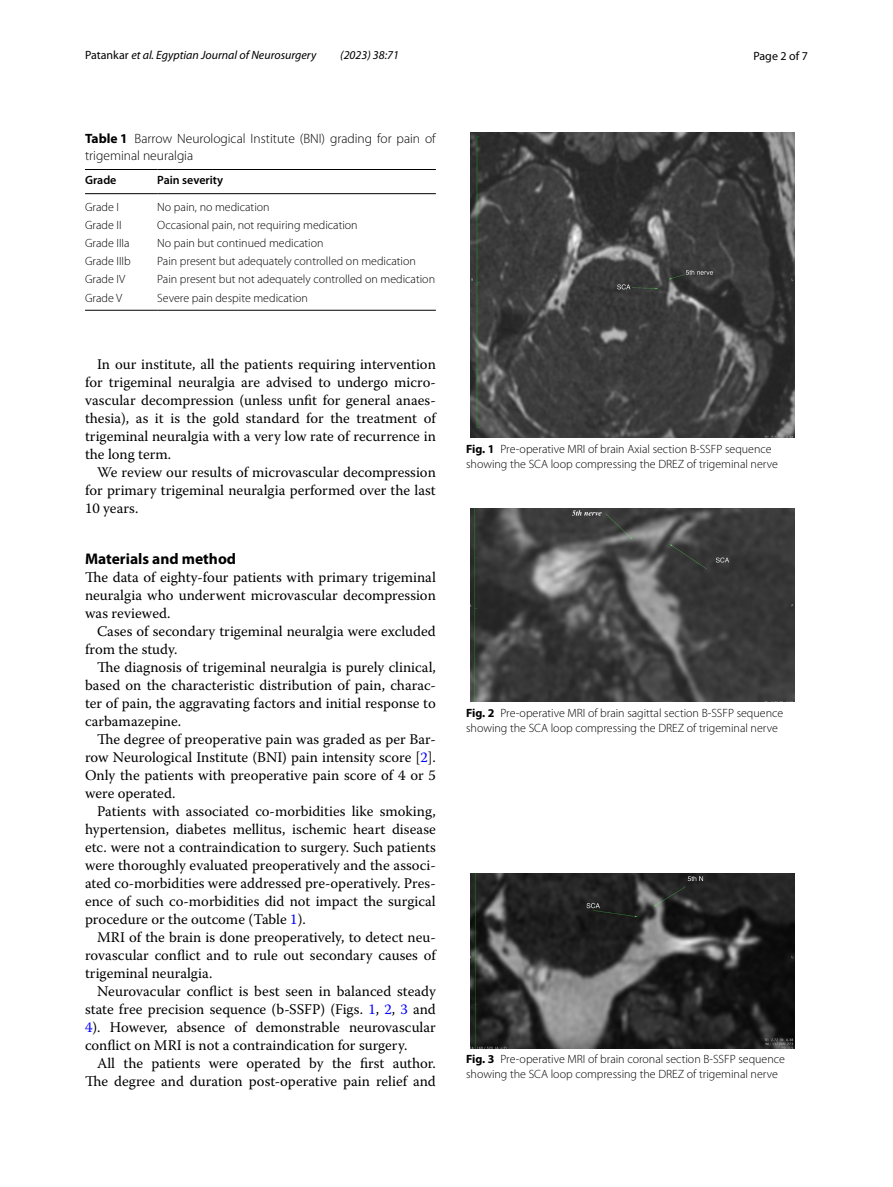
<style>
.page{position:relative;width:893px;height:1187px;background:#fff}
.page>*{position:absolute;margin:0;border:0;box-sizing:border-box;transform-origin:0 0}
.t1{font:700 15.45px "Myriad Pro";color:#000}
.t2{font:14.7px/18px "Warnock Pro";color:#000;text-align:justify}
.t3{font:300 13.5px/16.5px "Myriad Pro";color:#000}
.t4{font:300 12px/15px "Myriad Pro";color:#000}
.t5{font:italic 12px "Myriad Pro";color:#000}
.t6{font:600 12px "Myriad Pro";color:#000}
.t7{font:12px "Myriad Pro";color:#000}
.s1{font-style:normal}
.s2{font-weight:700}
.s3{color:#00f}
</style>
<div class="page">
<hr style="left:85px;top:169px;width:72px;height:1px;background:#000">
<hr style="left:85px;top:193px;width:72px;height:1px;background:#000">
<hr style="left:157px;top:169px;width:279px;height:1px;background:#000">
<hr style="left:157px;top:193px;width:279px;height:1px;background:#000">
<hr style="left:85px;top:310px;width:72px;height:1px;background:#000">
<hr style="left:157px;top:310px;width:279px;height:1px;background:#000">
<img style="left:471px;top:133px;width:323px;height:304px">
<img style="left:471px;top:508px;width:323px;height:194px">
<img style="left:471px;top:873px;width:323px;height:174px">
<p class="t5" style="left:85px;top:48px;width:233px"><span class="s1">Patankar</span> et al. Egyptian Journal of Neurosurgery</p>
<p class="t5" style="left:340px;top:48px;width:60px">(2023) 38:71</p>
<p class="t7" style="left:753px;top:48px;width:56px">Page 2 of 7</p>
<p class="t3" style="left:85px;top:130px;width:352px"><span class="s2">Table 1</span> Barrow Neurological Institute (BNI) grading for pain of trigeminal neuralgia</p>
<p class="t6" style="left:85px;top:172px;width:33px">Grade</p>
<p class="t6" style="left:157px;top:172px;width:67px">Pain severity</p>
<p class="t4" style="left:85px;top:199px;width:35px">Grade I</p>
<p class="t4" style="left:157px;top:199px;width:114px">No pain, no medication</p>
<p class="t4" style="left:85px;top:218px;width:38px">Grade II</p>
<p class="t4" style="left:157px;top:218px;width:202px">Occasional pain, not requiring medication</p>
<p class="t4" style="left:85px;top:236px;width:46px">Grade IIIa</p>
<p class="t4" style="left:157px;top:236px;width:168px">No pain but continued medication</p>
<p class="t4" style="left:85px;top:254px;width:47px">Grade IIIb</p>
<p class="t4" style="left:157px;top:254px;width:260px">Pain present but adequately controlled on medication</p>
<p class="t4" style="left:85px;top:272px;width:42px">Grade IV</p>
<p class="t4" style="left:157px;top:272px;width:279px">Pain present but not adequately controlled on medication</p>
<p class="t4" style="left:85px;top:290px;width:39px">Grade V</p>
<p class="t4" style="left:157px;top:290px;width:152px">Severe pain despite medication</p>
<p class="t2" style="left:85px;top:354px;width:352px;text-indent:12px">In our institute, all the patients requiring intervention for trigeminal neuralgia are advised to undergo micro&shy;vascular decompression (unless unfit for general anaes&shy;thesia), as it is the gold standard for the treatment of trigeminal neuralgia with a very low rate of recurrence in the long term.</p>
<p class="t2" style="left:85px;top:462px;width:352px;text-indent:12px">We review our results of microvascular decompression for primary trigeminal neuralgia performed over the last 10 years.</p>
<p class="t1" style="left:85px;top:548px;width:153px">Materials and method</p>
<p class="t2" style="left:85px;top:567px;width:352px">The data of eighty-four patients with primary trigeminal neuralgia who underwent microvascular decompression was reviewed.</p>
<p class="t2" style="left:85px;top:621px;width:352px;text-indent:12px">Cases of secondary trigeminal neuralgia were excluded from the study.</p>
<p class="t2" style="left:85px;top:657px;width:352px;text-indent:12px">The diagnosis of trigeminal neuralgia is purely clinical, based on the characteristic distribution of pain, charac&shy;ter of pain, the aggravating factors and initial response to carbamazepine.</p>
<p class="t2" style="left:85px;top:729px;width:352px;text-indent:12px">The degree of preoperative pain was graded as per Bar&shy;row Neurological Institute (BNI) pain intensity score [<span class="s3">2</span>].<br>Only the patients with preoperative pain score of 4 or 5 were operated.</p>
<p class="t2" style="left:85px;top:801px;width:352px;text-indent:12px">Patients with associated co-morbidities like smoking, hypertension, diabetes mellitus, ischemic heart disease etc. were not a contraindication to surgery. Such patients were thoroughly evaluated preoperatively and the associ&shy;ated co-morbidities were addressed pre-operatively. Pres&shy;ence of such co-morbidities did not impact the surgical procedure or the outcome (Table <span class="s3">1</span>).</p>
<p class="t2" style="left:85px;top:927px;width:352px;text-indent:12px">MRI of the brain is done preoperatively, to detect neu&shy;rovascular conflict and to rule out secondary causes of trigeminal neuralgia.</p>
<p class="t2" style="left:85px;top:981px;width:352px;text-indent:12px">Neurovacular conflict is best seen in balanced steady state free precision sequence (b-SSFP) (Figs. <span class="s3">1</span>, <span class="s3">2</span>, <span class="s3">3</span> and <span class="s3">4</span>). However, absence of demonstrable neurovascular conflict on MRI is not a contraindication for surgery.</p>
<p class="t2" style="left:85px;top:1053px;width:352px;text-align:right">All the patients were operated by the first author.<br>The degree and duration post-operative pain relief and</p>
<p class="t4" style="left:466px;top:441px;width:313px"><span class="s2">Fig. 1</span> Pre-operative MRI of brain Axial section B-SSFP sequence showing the SCA loop compressing the DREZ of trigeminal nerve</p>
<p class="t4" style="left:466px;top:705px;width:319px"><span class="s2">Fig. 2</span> Pre-operative MRI of brain sagittal section B-SSFP sequence showing the SCA loop compressing the DREZ of trigeminal nerve</p>
<p class="t4" style="left:466px;top:1051px;width:320px"><span class="s2">Fig. 3</span> Pre-operative MRI of brain coronal section B-SSFP sequence showing the SCA loop compressing the DREZ of trigeminal nerve</p>
</div>
